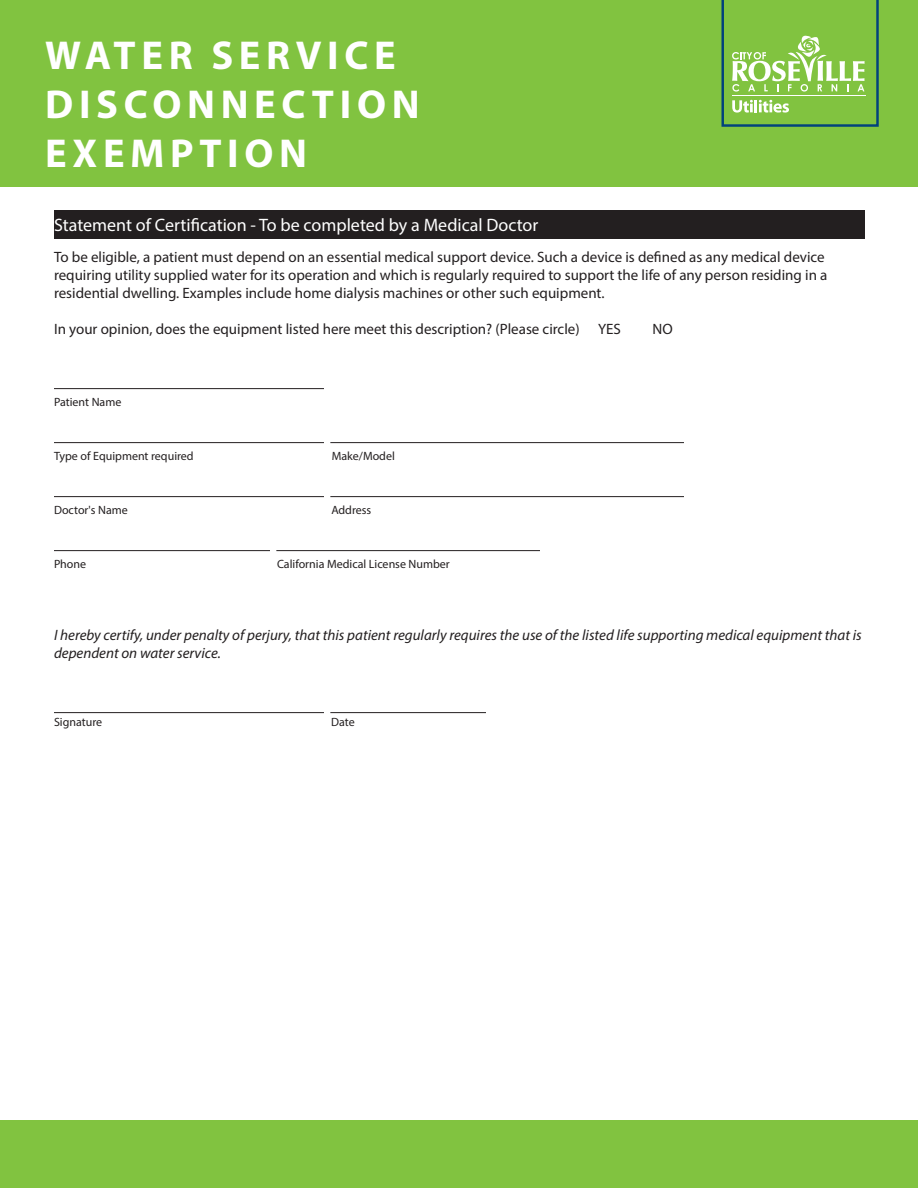
<style>
.page{position:relative;width:918px;height:1188px;background:#fff}
.page>*{position:absolute;margin:0;border:0;box-sizing:border-box;transform-origin:0 0}
.t1{font:700 40.5px/48.6px "Myriad Pro";letter-spacing:.14em;color:#fff}
.t2{font:18px "Myriad Pro";color:#fff}
.Form_Fields{font:15px/18px "Myriad Pro";color:#231f20}
.Form_Fields-2{font:italic 15px/18px "Myriad Pro";color:#231f20}
.Form_Fields-3{font:12px "Myriad Pro";color:#231f20}
</style>
<div class="page">
<div style="left:0;top:0;width:918px;height:187px;background:#81c340"></div>
<div style="left:0;top:1120px;width:918px;height:68px;background:#81c340"></div>
<hr style="left:54px;top:388px;width:270px;height:1px;background:#231f20">
<hr style="left:54px;top:442px;width:270px;height:1px;background:#231f20">
<hr style="left:330px;top:442px;width:354px;height:1px;background:#231f20">
<hr style="left:54px;top:496px;width:270px;height:1px;background:#231f20">
<hr style="left:330px;top:496px;width:354px;height:1px;background:#231f20">
<hr style="left:54px;top:550px;width:216px;height:1px;background:#231f20">
<hr style="left:276px;top:550px;width:264px;height:1px;background:#231f20">
<hr style="left:54px;top:712px;width:270px;height:1px;background:#231f20">
<hr style="left:330px;top:712px;width:156px;height:1px;background:#231f20">
<div style="left:54px;top:211px;width:811px;height:28px;background:#231f20"></div>
<svg style="left:722px;top:0;width:157px;height:127px"></svg>
<p class="t1" style="left:45px;top:30px;width:376px">WATER SERVICE<br>DISCONNECTION<br>EXEMPTION</p>
<p class="t2" style="left:54px;top:214px;width:486px">Statement of Certification - To be completed by a Medical Doctor</p>
<p class="Form_Fields" style="left:54px;top:248px;width:775px">To be eligible, a patient must depend on an essential medical support device. Such a device is defined as any medical device requiring utility supplied water for its operation and which is regularly required to support the life of any person residing in a residential dwelling. Examples include home dialysis machines or other such equipment.</p>
<p class="Form_Fields" style="left:54px;top:320px;width:568px">In your opinion, does the equipment listed here meet this description? (Please circle) YES</p>
<p class="Form_Fields" style="left:653px;top:320px;width:22px">NO</p>
<p class="Form_Fields-3" style="left:54px;top:394px;width:69px">Patient Name</p>
<p class="Form_Fields-3" style="left:54px;top:448px;width:141px">Type of Equipment required</p>
<p class="Form_Fields-3" style="left:332px;top:448px;width:65px">Make/Model</p>
<p class="Form_Fields-3" style="left:54px;top:502px;width:75px">Doctor's Name</p>
<p class="Form_Fields-3" style="left:331px;top:502px;width:42px">Address</p>
<p class="Form_Fields-3" style="left:54px;top:556px;width:34px">Phone</p>
<p class="Form_Fields-3" style="left:277px;top:556px;width:174px">California Medical License Number</p>
<p class="Form_Fields-2" style="left:54px;top:626px;width:809px">I hereby certify, under penalty of perjury, that this patient regularly requires the use of the listed life supporting medical equipment that is dependent on water service.</p>
<p class="Form_Fields-3" style="left:54px;top:715px;width:50px">Signature</p>
<p class="Form_Fields-3" style="left:331px;top:715px;width:25px">Date</p>
</div>
